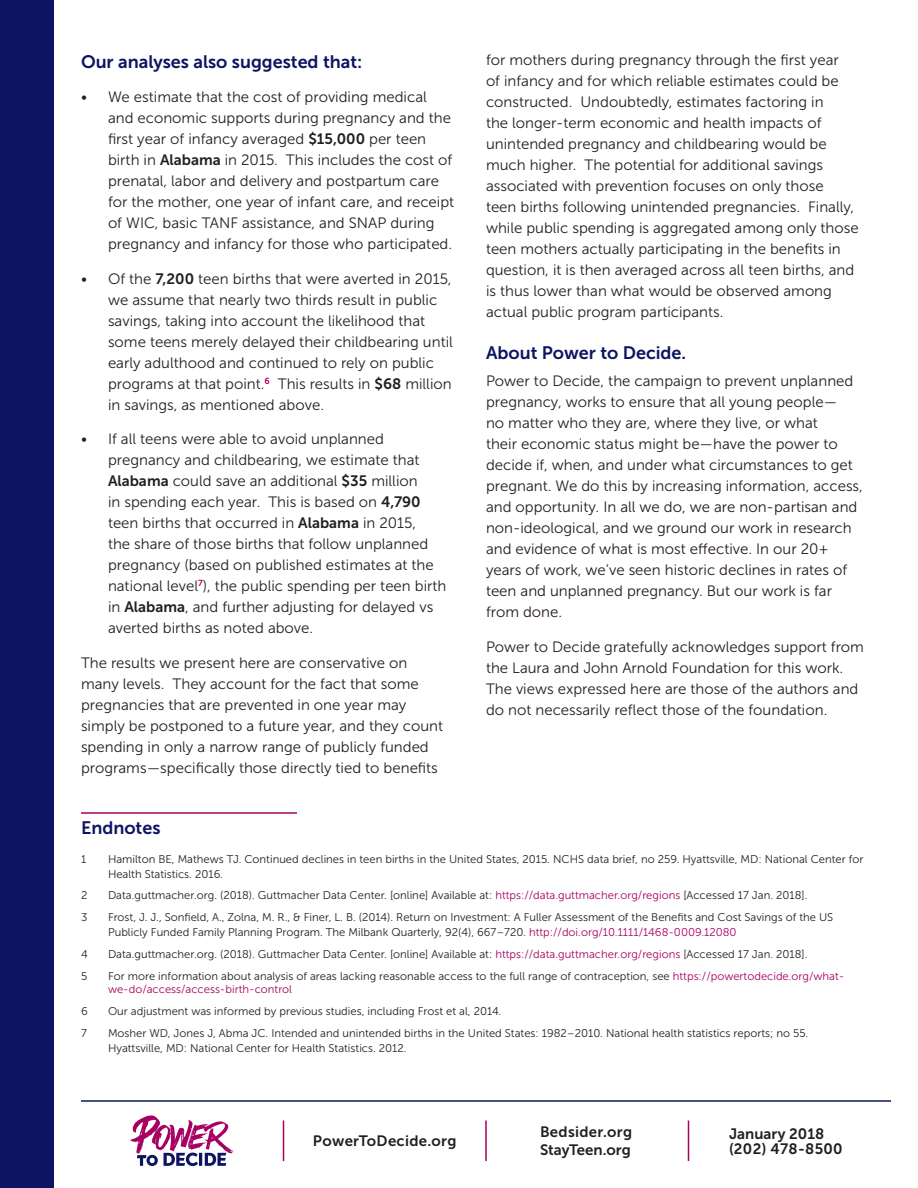
<style>
.page{position:relative;width:918px;height:1188px;background:#fff}
.page>*{position:absolute;margin:0;border:0;box-sizing:border-box;transform-origin:0 0}
.P2D_H2_001{font:18px "Museo Sans 700";color:#0d1461}
.P2D_Endnote_Header_0{font:18px "Museo Sans 700";color:#0d1461}
.P2D_Body_001{font:15px/21px "Museo Sans 300";color:#231f20}
.t1{font:15px/18px "Museo Sans 700";letter-spacing:.02em;color:#231f20}
.P2D_Endnote_Text_Fin{font:11.25px/15px "Museo Sans 300";color:#231f20}
.s1{font-family:"Museo Sans 700"}
.s2{color:#251c18}
.s3{color:#a70063}
</style>
<div class="page">
<hr style="left:283px;top:1120px;width:1px;height:41px;background:#a70063">
<hr style="left:485px;top:1120px;width:2px;height:41px;background:#a70063">
<hr style="left:688px;top:1120px;width:1px;height:41px;background:#a70063">
<svg style="left:130px;top:1115px;width:104px;height:51px"></svg>
<hr style="left:81px;top:812px;width:216px;height:2px;background:#a70063">
<div style="left:0;top:0;width:54px;height:1188px;background:#0d1461"></div>
<hr style="left:81px;top:1100px;width:810px;height:2px;background:#0d1461">
<p class="P2D_H2_001" style="left:81px;top:51px;width:283px">Our analyses also suggested that:</p>
<p class="P2D_Body_001" style="left:108px;top:86px;width:348px;text-indent:-27px">• We estimate that the cost of providing medical and economic supports during pregnancy and the first year of infancy averaged <span class="s1">$15,000</span> per teen birth in <span class="s1">Alabama</span> in 2015. This includes the cost of prenatal, labor and delivery and postpartum care for the mother, one year of infant care, and receipt of WIC, basic TANF assistance, and SNAP during pregnancy and infancy for those who participated.</p>
<p class="P2D_Body_001" style="left:108px;top:268px;width:346px;text-indent:-27px">• Of the <span class="s1">7,200</span> teen births that were averted in 2015, we assume that nearly two thirds result in public savings, taking into account the likelihood that some teens merely delayed their childbearing until early adulthood and continued to rely on public programs at that point.<sup>6</sup> This results in <span class="s1">$68</span> million in savings, as mentioned above.</p>
<p class="P2D_Body_001" style="left:108px;top:428px;width:340px;text-indent:-27px">• If all teens were able to avoid unplanned pregnancy and childbearing, we estimate that <span class="s1">Alabama</span> could save an additional <span class="s1">$35</span> million<br>in spending each year. This is based on <span class="s1">4,790 </span>teen births that occurred in <span class="s1">Alabama</span> in 2015,<br>the share of those births that follow unplanned pregnancy (based on published estimates at the national level<sup>7</sup>), the public spending per teen birth in <span class="s1">Alabama</span>, and further adjusting for delayed vs averted births as noted above.</p>
<p class="P2D_Body_001" style="left:81px;top:652px;width:364px">The results we present here are conservative on many levels. They account for the fact that some pregnancies that are prevented in one year may simply be postponed to a future year, and they count spending in only a narrow range of publicly funded programs—specifically those directly tied to benefits</p>
<p class="P2D_Body_001" style="left:486px;top:50px;width:374px">for mothers during pregnancy through the first year<br>of infancy and for which reliable estimates could be constructed. Undoubtedly, estimates factoring in<br>the longer-term economic and health impacts of unintended pregnancy and childbearing would be much higher. The potential for additional savings associated with prevention focuses on only those<br>teen births following unintended pregnancies. Finally, while public spending is aggregated among only those teen mothers actually participating in the benefits in question, it is then averaged across all teen births, and is thus lower than what would be observed among actual public program participants.</p>
<p class="P2D_H2_001" style="left:486px;top:342px;width:202px">About Power to Decide.</p>
<p class="P2D_Body_001" style="left:486px;top:371px;width:378px">Power to Decide, the campaign to prevent unplanned pregnancy, works to ensure that all young people—<br>no matter who they are, where they live, or what<br>their economic status might be—have the power to decide if, when, and under what circumstances to get pregnant. We do this by increasing information, access, and opportunity. <span class="s2">In all we do, we are non-partisan and non-ideological, and we ground our work in research and evidence of what is most effective. In our 20+ years of work, we’ve seen historic declines in rates of teen and unplanned pregnancy. But our work is far from done.</span></p>
<p class="P2D_Body_001" style="left:486px;top:636px;width:380px">Power to Decide gratefully acknowledges support from the Laura and John Arnold Foundation for this work.<br>The views expressed here are those of the authors and do not necessarily reflect those of the foundation.</p>
<p class="P2D_Endnote_Header_0" style="left:81px;top:818px;width:81px">Endnotes</p>
<p class="P2D_Endnote_Text_Fin" style="left:81px;top:851px;width:7px">1</p>
<p class="P2D_Endnote_Text_Fin" style="left:108px;top:851px;width:757px">Hamilton BE, Mathews TJ. Continued declines in teen births in the United States, 2015. NCHS data brief, no 259. Hyattsville, MD: National Center for<br>Health Statistics. 2016.</p>
<p class="P2D_Endnote_Text_Fin" style="left:81px;top:888px;width:8px">2</p>
<p class="P2D_Endnote_Text_Fin" style="left:108px;top:888px;width:701px">Data.guttmacher.org. (2018). Guttmacher Data Center. [online] Available at: <span class="s3">https://data.guttmacher.org/regions</span> [Accessed 17 Jan. 2018].</p>
<p class="P2D_Endnote_Text_Fin" style="left:81px;top:910px;width:8px">3</p>
<p class="P2D_Endnote_Text_Fin" style="left:108px;top:910px;width:727px">Frost, J. J., Sonfield, A., Zolna, M. R., &amp; Finer, L. B. (2014). Return on Investment: A Fuller Assessment of the Benefits and Cost Savings of the US<br>Publicly Funded Family Planning Program. The Milbank Quarterly, 92(4), 667–720. <span class="s3">http://doi.org/10.1111/1468-0009.12080</span></p>
<p class="P2D_Endnote_Text_Fin" style="left:81px;top:946px;width:8px">4</p>
<p class="P2D_Endnote_Text_Fin" style="left:108px;top:946px;width:701px">Data.guttmacher.org. (2018). Guttmacher Data Center. [online] Available at: <span class="s3">https://data.guttmacher.org/regions</span> [Accessed 17 Jan. 2018].</p>
<p class="P2D_Endnote_Text_Fin" style="left:81px;top:968px;width:8px">5</p>
<p class="P2D_Endnote_Text_Fin" style="left:108px;top:969px;width:738px;line-height:13.5px">For more information about analysis of areas lacking reasonable access to the full range of contraception, see <span class="s3">https://powertodecide.org/what&shy;we-do/access/access-birth-control</span></p>
<p class="P2D_Endnote_Text_Fin" style="left:81px;top:1003px;width:8px">6</p>
<p class="P2D_Endnote_Text_Fin" style="left:108px;top:1003px;width:395px">Our adjustment was informed by previous studies, including Frost et al, 2014.</p>
<p class="P2D_Endnote_Text_Fin" style="left:81px;top:1025px;width:7px">7</p>
<p class="P2D_Endnote_Text_Fin" style="left:108px;top:1025px;width:702px">Mosher WD, Jones J, Abma JC. Intended and unintended births in the United States: 1982–2010. National health statistics reports; no 55.<br>Hyattsville, MD: National Center for Health Statistics. 2012.</p>
<p class="t1" style="left:313px;top:1132px;width:145px">PowerToDecide.org</p>
<p class="t1" style="left:540px;top:1123px;width:94px">Bedsider.org<br>StayTeen.org</p>
<p class="t1" style="left:729px;top:1126px;width:115px;line-height:15px">January 2018 (202) 478-8500</p>
</div>
